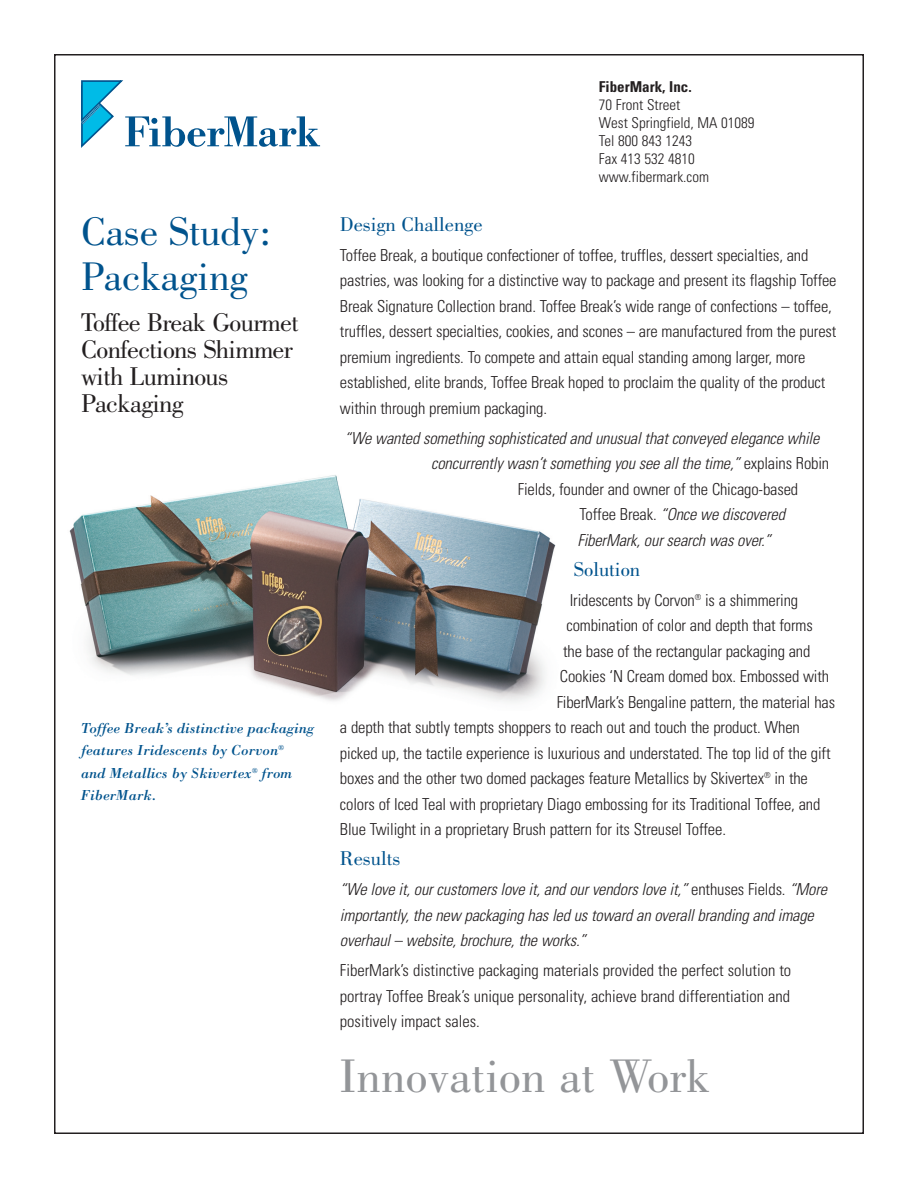
<style>
.page{position:relative;width:918px;height:1188px;background:#fff}
.page>*{position:absolute;margin:0;border:0;box-sizing:border-box;transform-origin:0 0}
.t1{font:49.5px "Bodoni";letter-spacing:.005em;color:#939598}
.t2{font:42px/45px "Bodoni";letter-spacing:-.005em;color:#00538d}
.t3{font:27px/27px "Bodoni";letter-spacing:-.025em;color:#231f20}
.t4{font:21px "Bodoni";letter-spacing:-.005em;color:#00538d}
.t5{font:300 condensed 16.5px/25.5px "Univers";letter-spacing:-.01em;color:#231f20}
.t6{font:italic 300 condensed 16.5px/25.5px "Univers";letter-spacing:-.01em;color:#231f20}
.t7{font:italic 15px/22.5px "Bodoni";color:#00538d}
.t8{font:300 condensed 15px/18px "Univers";color:#231f20}
.t9{font:700 condensed 15px "Univers";color:#231f20}
.s1{font-style:normal}
</style>
<div class="page">
<img style="left:69px;top:475px;width:487px;height:227px">
<svg style="left:81px;top:80px;width:239px;height:68px"></svg>
<h2 class="t2" style="left:81px;top:208px;width:192px">Case Study:<br>Packaging</h2>
<h3 class="t3" style="left:81px;top:308px;width:219px">Toffee Break Gourmet<br>Confections Shimmer with Luminous<br>Packaging</h3>
<p class="t7" style="left:81px;top:716px;width:235px">Toffee Break’s distinctive packaging features Iridescents by Corvon<sup>®<br></sup>and Metallics by Skivertex<sup>®</sup> from<br>FiberMark.</p>
<p class="t9" style="left:599px;top:81px;width:94px">FiberMark, Inc.</p>
<p class="t8" style="left:599px;top:97px;width:157px">70 Front Street<br>West Springfield, MA 01089<br>Tel 800 843 1243<br>Fax 413 532 4810 www.fibermark.com</p>
<p class="t4" style="left:340px;top:211px;width:144px">Design Challenge</p>
<p class="t5" style="left:340px;top:244px;width:498px">Toffee Break, a boutique confectioner of toffee, truffles, dessert specialties, and pastries, was looking for a distinctive way to package and present its flagship Toffee Break Signature Collection brand. Toffee Break’s wide range of confections – toffee, truffles, dessert specialties, cookies, and scones – are manufactured from the purest premium ingredients. To compete and attain equal standing among larger, more established, elite brands, Toffee Break hoped to proclaim the quality of the product within through premium packaging.</p>
<p class="t6" style="left:345px;top:427px;width:476px">“We wanted something sophisticated and unusual that conveyed elegance while</p>
<p class="t6" style="left:431px;top:452px;width:400px">concurrently wasn’t something you see all the time,” <span class="s1">explains Robin</span></p>
<p class="t5" style="left:518px;top:478px;width:282px">Fields, founder and owner of the Chicago-based</p>
<p class="t6" style="left:580px;top:503px;width:207px"><span class="s1">Toffee Break.</span> “Once we discovered</p>
<p class="t6" style="left:577px;top:529px;width:195px">FiberMark, our search was over.”</p>
<p class="t4" style="left:574px;top:556px;width:68px">Solution</p>
<p class="t5" style="left:570px;top:589px;width:230px">Iridescents by Corvon<sup>®</sup> is a shimmering</p>
<p class="t5" style="left:566px;top:614px;width:248px">combination of color and depth that forms</p>
<p class="t5" style="left:563px;top:640px;width:249px">the base of the rectangular packaging and</p>
<p class="t5" style="left:560px;top:665px;width:271px">Cookies ‘N Cream domed box. Embossed with</p>
<p class="t5" style="left:557px;top:691px;width:280px">FiberMark’s Bengaline pattern, the material has</p>
<p class="t5" style="left:340px;top:716px;width:461px">a depth that subtly tempts shoppers to reach out and touch the product. When</p>
<p class="t5" style="left:340px;top:742px;width:492px">picked up, the tactile experience is luxurious and understated. The top lid of the gift</p>
<p class="t5" style="left:340px;top:767px;width:469px">boxes and the other two domed packages feature Metallics by Skivertex<sup>®</sup> in the</p>
<p class="t5" style="left:340px;top:793px;width:482px">colors of Iced Teal with proprietary Diago embossing for its Traditional Toffee, and</p>
<p class="t5" style="left:340px;top:818px;width:388px">Blue Twilight in a proprietary Brush pattern for its Streusel Toffee.</p>
<p class="t4" style="left:340px;top:845px;width:62px">Results</p>
<p class="t6" style="left:340px;top:878px;width:489px">“We love it, our customers love it, and our vendors love it,” <span class="s1">enthuses Fields.</span> “More importantly, the new packaging has led us toward an overall branding and image overhaul – website, brochure, the works.”</p>
<p class="t5" style="left:340px;top:959px;width:453px;text-align:justify">FiberMark’s distinctive packaging materials provided the perfect solution to portray Toffee Break’s unique personality, achieve brand differentiation and positively impact sales.</p>
<h1 class="t1" style="left:340px;top:1045px;width:372px">Innovation at Work</h1>
</div>
